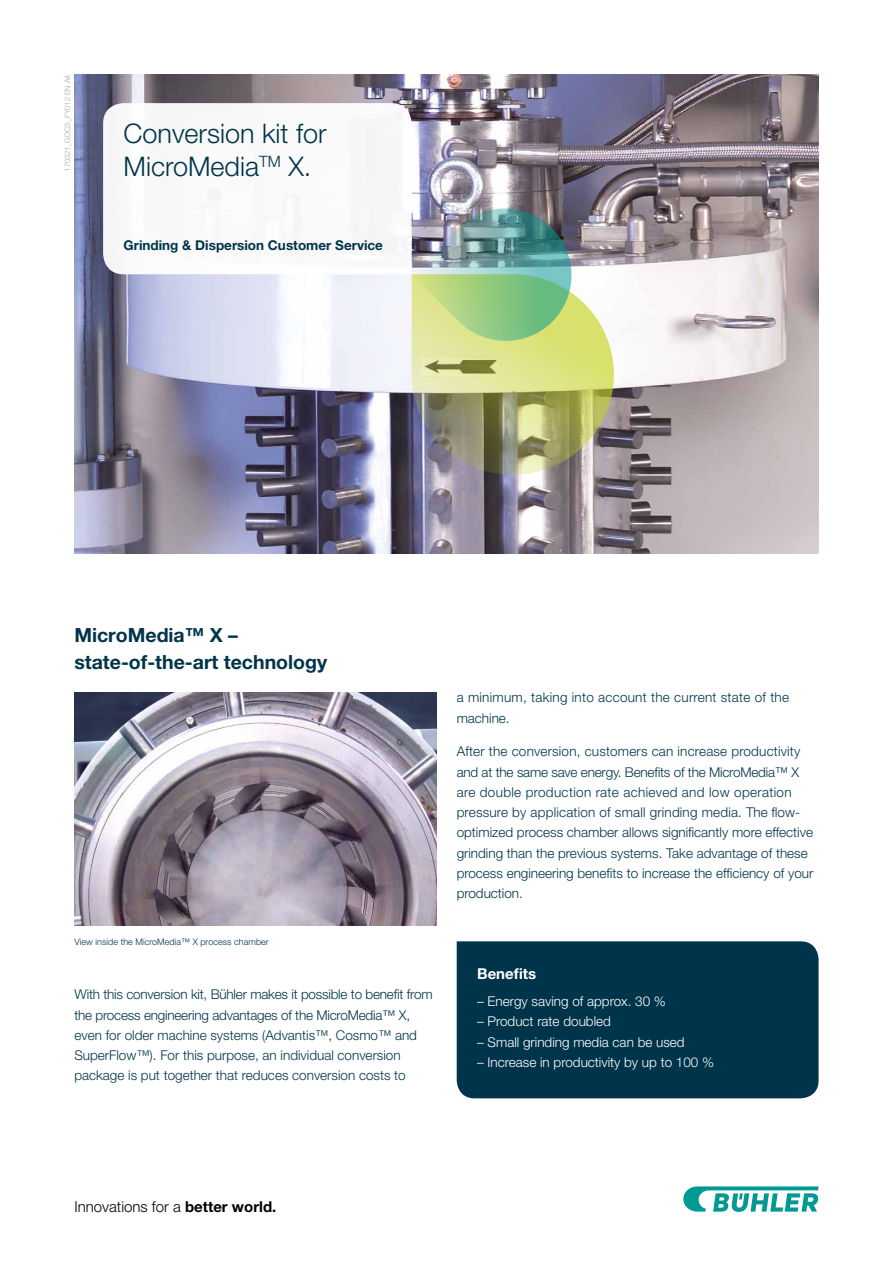
<style>
.page{position:relative;width:893px;height:1263px;background:#fff}
.page>*{position:absolute;margin:0;border:0;box-sizing:border-box;transform-origin:0 0}
.t1{font:300 27px/33px "Helvetica Neue LT Pro";color:#00344a}
.t2{font:700 19.5px/27px "Helvetica Neue LT Pro";color:#00344a}
.t3{font:300 15px "Helvetica Neue LT Pro";color:#000}
.t4{font:700 15px "Helvetica Neue LT Pro";color:#fff}
.t5{font:300 13.5px/20.2px "Helvetica Neue LT Pro";color:#00344a}
.t6{font:300 13.5px "Helvetica Neue LT Pro";color:#fff}
.t7{font:300 13.5px/20.2px "Helvetica Neue LT Pro";letter-spacing:.02em;color:#00344a}
.t8{font:700 13.5px "Helvetica Neue LT Pro";color:#00344a}
.t9{font:300 9px "Helvetica Neue LT Pro";letter-spacing:.005em;color:#00344a}
.t10{font:300 7.5px "Helvetica Neue LT Pro";color:#a8a8a7}
.s1{font-weight:700}
</style>
<div class="page">
<img style="left:74px;top:74px;width:745px;height:480px">
<svg style="left:683px;top:1186px;width:136px;height:26px"></svg>
<div style="left:457px;top:941px;width:362px;height:157px;background:#00344a"></div>
<img style="left:74px;top:692px;width:362px;height:233px">
<svg style="left:103px;top:103px;width:309px;height:171px"></svg>
<img style="left:412px;top:202px;width:202px;height:273px">
<p class="t10" style="left:63px;top:172px;width:99px;rotate:-90deg">170321_GDCS_FY012 EN A4</p>
<h1 class="t1" style="left:124px;top:116px;width:205px">Conversion kit for<br>MicroMedia<sup>TM</sup> X.</h1>
<p class="t8" style="left:124px;top:237px;width:261px">Grinding &amp; Dispersion Customer Service</p>
<h2 class="t2" style="left:74px;top:621px;width:254px">MicroMedia™ X – state-of-the-art technology</h2>
<p class="t9" style="left:74px;top:936px;width:196px">View inside the MicroMedia™ X process chamber</p>
<p class="t5" style="left:74px;top:984px;width:360px">With this conversion kit, Bühler makes it possible to benefit from the process engineering advantages of the MicroMedia™ X, even for older machine systems (Advantis™, Cosmo™ and SuperFlow™). For this purpose, an individual conversion package is put together that reduces conversion costs to</p>
<p class="t7" style="left:457px;top:687px;width:334px">a minimum, taking into account the current state of the machine.</p>
<p class="t5" style="left:457px;top:741px;width:358px">After the conversion, customers can increase productivity and at the same save energy. Benefits of the MicroMedia™ X are double production rate achieved and low operation pressure by application of small grinding media. The flow&shy;optimized process chamber allows significantly more effective grinding than the previous systems. Take advantage of these process engineering benefits to increase the efficiency of your production.</p>
<p class="t4" style="left:477px;top:964px;width:61px">Benefits</p>
<p class="t6" style="left:477px;top:993px;width:190px">– Energy saving of approx. 30 %</p>
<p class="t6" style="left:477px;top:1013px;width:135px">– Product rate doubled</p>
<p class="t6" style="left:477px;top:1033px;width:209px">– Small grinding media can be used</p>
<p class="t6" style="left:477px;top:1054px;width:239px">– Increase in productivity by up to 100 %</p>
<p class="t3" style="left:74px;top:1197px;width:203px">Innovations for a <span class="s1">better world.</span></p>
</div>
